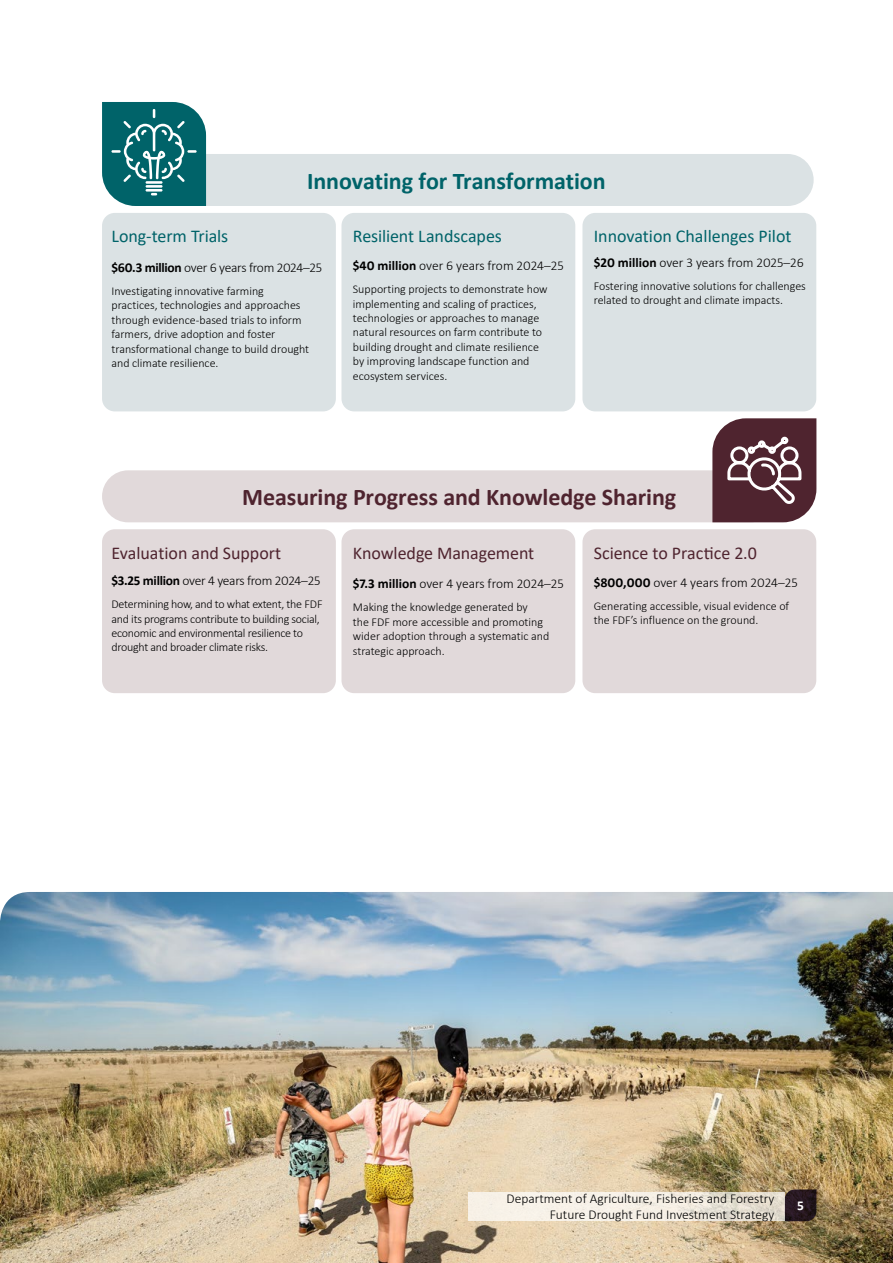
<style>
.page{position:relative;width:893px;height:1263px;background:#fff}
.page>*{position:absolute;margin:0;border:0;box-sizing:border-box;transform-origin:0 0}
.t1{font:700 24px "Calibri";letter-spacing:-.005em;color:#4f242f}
.t2{font:700 24px "Calibri";letter-spacing:-.005em;color:#006369}
.t3{font:18px "Calibri";letter-spacing:-.005em;color:#4f242f}
.t4{font:18px "Calibri";letter-spacing:-.005em;color:#006369}
.t5{font:300 13.5px/16.5px "Calibri";color:#000;text-align:right}
.t6{font:300 13.5px "Calibri";letter-spacing:-.02em;color:#000}
.t7{font:700 13.5px "Calibri";color:#fff}
.t8{font:300 12px/14.4px "Calibri";color:#000}
.t9{font:300 12px/14.4px "Calibri";letter-spacing:-.02em;color:#000}
.s1{font-weight:700}
</style>
<div class="page">
<img style="left:0;top:892px;width:893px;height:371px">
<svg style="left:785px;top:1189px;width:31px;height:32px"></svg>
<svg style="left:468px;top:1192px;width:317px;height:29px;background:#f1ebe0"></svg>
<div style="left:102px;top:529px;width:234px;height:164px;background:#e1d9da;border-radius:13px"></div>
<div style="left:102px;top:213px;width:234px;height:198px;background:#dbe2e4;border-radius:13px"></div>
<div style="left:341px;top:529px;width:234px;height:164px;background:#e1d9da;border-radius:13px"></div>
<div style="left:341px;top:213px;width:234px;height:198px;background:#dbe2e4;border-radius:13px"></div>
<div style="left:582px;top:529px;width:234px;height:164px;background:#e1d9da;border-radius:13px"></div>
<div style="left:582px;top:213px;width:234px;height:198px;background:#dbe2e4;border-radius:13px"></div>
<div style="left:102px;top:470px;width:674px;height:52px;background:#e1d9da;border-radius:26px"></div>
<div style="left:139px;top:154px;width:675px;height:52px;background:#dbe2e4;border-radius:26px"></div>
<svg style="left:102px;top:102px;width:104px;height:104px;background:#277a7f"></svg>
<svg style="left:712px;top:418px;width:104px;height:104px;background:#6d4952"></svg>
<h1 class="t2" style="left:307px;top:164px;width:300px">Innovating for Transformation</h1>
<h2 class="t4" style="left:112px;top:224px;width:118px">Long-term Trials</h2>
<p class="t6" style="left:112px;top:259px;width:212px"><span class="s1">$60.3 million</span> over 6 years from 2024–25</p>
<p class="t8" style="left:112px;top:284px;width:199px">Investigating innovative farming practices, technologies and approaches through evidence-based trials to inform farmers, drive adoption and foster transformational change to build drought and climate resilience.</p>
<h2 class="t4" style="left:353px;top:224px;width:150px">Resilient Landscapes</h2>
<p class="t5" style="left:353px;top:257px;width:213px"><span class="s1">$40 million</span> over 6 years from 2024–25</p>
<p class="t8" style="left:353px;top:282px;width:196px">Supporting projects to demonstrate how implementing and scaling of practices, technologies or approaches to manage natural resources on farm contribute to building drought and climate resilience by improving landscape function and ecosystem services.</p>
<h2 class="t4" style="left:594px;top:224px;width:199px">Innovation Challenges Pilot</h2>
<p class="t5" style="left:594px;top:254px;width:212px"><span class="s1">$20 million</span> over 3 years from 2025–26</p>
<p class="t8" style="left:594px;top:279px;width:214px">Fostering innovative solutions for challenges related to drought and climate impacts.</p>
<h1 class="t1" style="left:242px;top:480px;width:436px">Measuring Progress and Knowledge Sharing</h1>
<h2 class="t3" style="left:112px;top:540px;width:171px">Evaluation and Support</h2>
<p class="t6" style="left:112px;top:572px;width:210px"><span class="s1">$3.25 million</span> over 4 years from 2024–25</p>
<p class="t9" style="left:112px;top:597px;width:213px">Determining how, and to what extent, the FDF and its programs contribute to building social, economic and environmental resilience to drought and broader climate risks.</p>
<h2 class="t3" style="left:353px;top:540px;width:183px">Knowledge Management</h2>
<p class="t5" style="left:353px;top:576px;width:213px"><span class="s1">$7.3 million</span> over 4 years from 2024–25</p>
<p class="t8" style="left:353px;top:600px;width:198px">Making the knowledge generated by<br>the FDF more accessible and promoting wider adoption through a systematic and strategic approach.</p>
<h2 class="t3" style="left:594px;top:540px;width:165px">Science to Practice 2.0</h2>
<p class="t5" style="left:594px;top:574px;width:206px"><span class="s1">$800,000</span> over 4 years from 2024–25</p>
<p class="t8" style="left:594px;top:598px;width:197px">Generating accessible, visual evidence of the FDF’s influence on the ground.</p>
<p class="t5" style="left:507px;top:1190px;width:269px">Department of Agriculture, Fisheries and Forestry<br>Future Drought Fund Investment Strategy</p>
<p class="t7" style="left:797px;top:1196px;width:8px">5</p>
</div>
